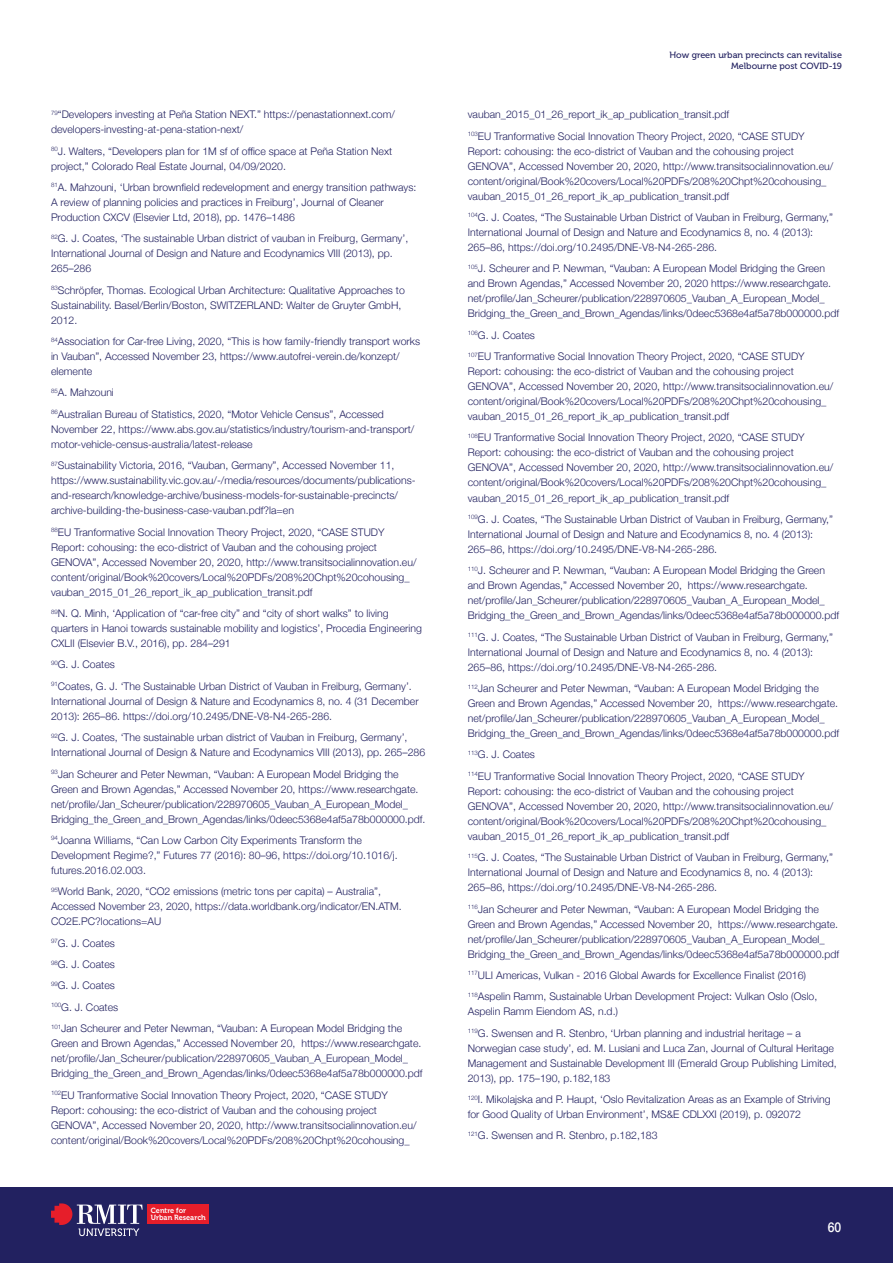
<style>
.page{position:relative;width:893px;height:1263px;background:#fff}
.page>*{position:absolute;margin:0;border:0;box-sizing:border-box;transform-origin:0 0}
.t1{font:500 13.5px "Helvetica Neue";color:#fff;scale:.9 1}
.t2{font:300 10.5px/15px "Helvetica Neue";color:#222160}
.t3{font:9px/10.8px "Museo 500";color:#222160;text-align:right}
.t4{font:7.5px/7.2px "Museo 700";color:#fff}
</style>
<div class="page">
<div style="left:0;top:1187px;width:893px;height:76px;background:#222160"></div>
<svg style="left:51px;top:1203px;width:92px;height:33px"></svg>
<div style="left:147px;top:1205px;width:62px;height:19px;background:#e61e2a"></div>
<p class="t2" style="left:51px;top:106px;width:346px"><sup>79</sup>“Developers investing at Peña Station NEXT.” https://penastationnext.com/ developers-investing-at-pena-station-next/</p>
<p class="t2" style="left:51px;top:143px;width:343px"><sup>80</sup>J. Walters, “Developers plan for 1M sf of office space at Peña Station Next project,” Colorado Real Estate Journal, 04/09/2020.</p>
<p class="t2" style="left:51px;top:179px;width:367px"><sup>81</sup>A. Mahzouni, ‘Urban brownfield redevelopment and energy transition pathways:<br>A review of planning policies and practices in Freiburg’, Journal of Cleaner<br>Production CXCV (Elsevier Ltd, 2018), pp. 1476–1486</p>
<p class="t2" style="left:51px;top:230px;width:359px"><sup>82</sup>G. J. Coates, ‘The sustainable Urban district of vauban in Freiburg, Germany’,<br>International Journal of Design and Nature and Ecodynamics VIII (2013), pp.<br>265–286</p>
<p class="t2" style="left:51px;top:282px;width:355px"><sup>83</sup>Schröpfer, Thomas. Ecological Urban Architecture: Qualitative Approaches to<br>Sustainability. Basel/Berlin/Boston, SWITZERLAND: Walter de Gruyter GmbH,<br>2012.</p>
<p class="t2" style="left:51px;top:333px;width:371px"><sup>84</sup>Association for Car-free Living, 2020, “This is how family-friendly transport works in Vauban”, Accessed November 23, https://www.autofrei-verein.de/konzept/ elemente</p>
<p class="t2" style="left:51px;top:381px;width:334px;line-height:21.5px"><sup>85</sup>A. Mahzouni<br><sup>86</sup>Australian Bureau of Statistics, 2020, “Motor Vehicle Census”, Accessed</p>
<p class="t2" style="left:51px;top:421px;width:365px">November 22, https://www.abs.gov.au/statistics/industry/tourism-and-transport/ motor-vehicle-census-australia/latest-release</p>
<p class="t2" style="left:51px;top:457px;width:366px"><sup>87</sup>Sustainability Victoria, 2016, “Vauban, Germany”, Accessed November 11, https://www.sustainability.vic.gov.au/-/media/resources/documents/publications&shy;and-research/knowledge-archive/business-models-for-sustainable-precincts/ archive-building-the-business-case-vauban.pdf?la=en</p>
<p class="t2" style="left:51px;top:524px;width:367px"><sup>88</sup>EU Tranformative Social Innovation Theory Project, 2020, “CASE STUDY Report: cohousing: the eco-district of Vauban and the cohousing project GENOVA”, Accessed November 20, 2020, http://www.transitsocialinnovation.eu/ content/original/Book%20covers/Local%20PDFs/208%20Chpt%20cohousing_ vauban_2015_01_26_report_ik_ap_publication_transit.pdf</p>
<p class="t2" style="left:51px;top:605px;width:372px"><sup>89</sup>N. Q. Minh, ‘Application of “car-free city” and “city of short walks” to living quarters in Hanoi towards sustainable mobility and logistics’, Procedia Engineering<br>CXLII (Elsevier B.V., 2016), pp. 284–291</p>
<p class="t2" style="left:51px;top:653px;width:362px;line-height:21.5px"><sup>90</sup>G. J. Coates<br><sup>91</sup>Coates, G. J. ‘The Sustainable Urban District of Vauban in Freiburg, Germany’.</p>
<p class="t2" style="left:51px;top:693px;width:369px">International Journal of Design &amp; Nature and Ecodynamics 8, no. 4 (31 December<br>2013): 265–86. https://doi.org/10.2495/DNE-V8-N4-265-286.</p>
<p class="t2" style="left:51px;top:729px;width:376px"><sup>92</sup>G. J. Coates, ‘The sustainable urban district of Vauban in Freiburg, Germany’,<br>International Journal of Design &amp; Nature and Ecodynamics VIII (2013), pp. 265–286</p>
<p class="t2" style="left:51px;top:765px;width:376px"><sup>93</sup>Jan Scheurer and Peter Newman, “Vauban: A European Model Bridging the Green and Brown Agendas,” Accessed November 20, https://www.researchgate. net/profile/Jan_Scheurer/publication/228970605_Vauban_A_European_Model_ Bridging_the_Green_and_Brown_Agendas/links/0deec5368e4af5a78b000000.pdf.</p>
<p class="t2" style="left:51px;top:832px;width:348px"><sup>94</sup>Joanna Williams, “Can Low Carbon City Experiments Transform the<br>Development Regime?,” Futures 77 (2016): 80–96, https://doi.org/10.1016/j. futures.2016.02.003.</p>
<p class="t2" style="left:51px;top:883px;width:352px"><sup>95</sup>World Bank, 2020, “CO2 emissions (metric tons per capita) – Australia”,<br>Accessed November 23, 2020, https://data.worldbank.org/indicator/EN.ATM.<br>CO2E.PC?locations=AU</p>
<p class="t2" style="left:51px;top:931px;width:353px;line-height:21.5px"><sup>97</sup>G. J. Coates<br><sup>98</sup>G. J. Coates<br><sup>99</sup>G. J. Coates<br><sup>100</sup>G. J. Coates<br><sup>101</sup>Jan Scheurer and Peter Newman, “Vauban: A European Model Bridging the</p>
<p class="t2" style="left:51px;top:1035px;width:373px">Green and Brown Agendas,” Accessed November 20, https://www.researchgate. net/profile/Jan_Scheurer/publication/228970605_Vauban_A_European_Model_<br>Bridging_the_Green_and_Brown_Agendas/links/0deec5368e4af5a78b000000.pdf</p>
<p class="t2" style="left:51px;top:1086px;width:367px"><sup>102</sup>EU Tranformative Social Innovation Theory Project, 2020, “CASE STUDY Report: cohousing: the eco-district of Vauban and the cohousing project GENOVA”, Accessed November 20, 2020, http://www.transitsocialinnovation.eu/ content/original/Book%20covers/Local%20PDFs/208%20Chpt%20cohousing_</p>
<p class="t4" style="left:151px;top:1207px;width:57px">Centre for<br>Urban Research</p>
<p class="t3" style="left:669px;top:49px;width:174px">How green urban precincts can revitalise<br>Melbourne post COVID-19</p>
<p class="t2" style="left:468px;top:103px;width:338px;line-height:21.3px">vauban_2015_01_26_report_ik_ap_publication_transit.pdf<br><sup>103</sup>EU Tranformative Social Innovation Theory Project, 2020, “CASE STUDY</p>
<p class="t2" style="left:468px;top:143px;width:367px">Report: cohousing: the eco-district of Vauban and the cohousing project GENOVA”, Accessed November 20, 2020, http://www.transitsocialinnovation.eu/ content/original/Book%20covers/Local%20PDFs/208%20Chpt%20cohousing_ vauban_2015_01_26_report_ik_ap_publication_transit.pdf</p>
<p class="t2" style="left:468px;top:209px;width:367px"><sup>104</sup>G. J. Coates, “The Sustainable Urban District of Vauban in Freiburg, Germany,”<br>International Journal of Design and Nature and Ecodynamics 8, no. 4 (2013):<br>265–86, https://doi.org/10.2495/DNE-V8-N4-265-286.</p>
<p class="t2" style="left:468px;top:260px;width:373px"><sup>105</sup>J. Scheurer and P. Newman, “Vauban: A European Model Bridging the Green and Brown Agendas,” Accessed November 20, 2020 https://www.researchgate. net/profile/Jan_Scheurer/publication/228970605_Vauban_A_European_Model_ Bridging_the_Green_and_Brown_Agendas/links/0deec5368e4af5a78b000000.pdf</p>
<p class="t2" style="left:468px;top:323px;width:338px;line-height:21.5px"><sup>106</sup>G. J. Coates<br><sup>107</sup>EU Tranformative Social Innovation Theory Project, 2020, “CASE STUDY</p>
<p class="t2" style="left:468px;top:363px;width:367px">Report: cohousing: the eco-district of Vauban and the cohousing project GENOVA”, Accessed November 20, 2020, http://www.transitsocialinnovation.eu/ content/original/Book%20covers/Local%20PDFs/208%20Chpt%20cohousing_ vauban_2015_01_26_report_ik_ap_publication_transit.pdf</p>
<p class="t2" style="left:468px;top:429px;width:367px"><sup>108</sup>EU Tranformative Social Innovation Theory Project, 2020, “CASE STUDY Report: cohousing: the eco-district of Vauban and the cohousing project GENOVA”, Accessed November 20, 2020, http://www.transitsocialinnovation.eu/ content/original/Book%20covers/Local%20PDFs/208%20Chpt%20cohousing_ vauban_2015_01_26_report_ik_ap_publication_transit.pdf</p>
<p class="t2" style="left:468px;top:511px;width:367px"><sup>109</sup>G. J. Coates, “The Sustainable Urban District of Vauban in Freiburg, Germany,”<br>International Journal of Design and Nature and Ecodynamics 8, no. 4 (2013):<br>265–86, https://doi.org/10.2495/DNE-V8-N4-265-286.</p>
<p class="t2" style="left:468px;top:562px;width:373px"><sup>110</sup>J. Scheurer and P. Newman, “Vauban: A European Model Bridging the Green and Brown Agendas,” Accessed November 20, https://www.researchgate. net/profile/Jan_Scheurer/publication/228970605_Vauban_A_European_Model_ Bridging_the_Green_and_Brown_Agendas/links/0deec5368e4af5a78b000000.pdf</p>
<p class="t2" style="left:468px;top:629px;width:367px"><sup>111</sup>G. J. Coates, “The Sustainable Urban District of Vauban in Freiburg, Germany,”<br>International Journal of Design and Nature and Ecodynamics 8, no. 4 (2013):<br>265–86, https://doi.org/10.2495/DNE-V8-N4-265-286.</p>
<p class="t2" style="left:468px;top:680px;width:373px"><sup>112</sup>Jan Scheurer and Peter Newman, “Vauban: A European Model Bridging the Green and Brown Agendas,” Accessed November 20, https://www.researchgate. net/profile/Jan_Scheurer/publication/228970605_Vauban_A_European_Model_ Bridging_the_Green_and_Brown_Agendas/links/0deec5368e4af5a78b000000.pdf</p>
<p class="t2" style="left:468px;top:743px;width:338px;line-height:21.5px"><sup>113</sup>G. J. Coates<br><sup>114</sup>EU Tranformative Social Innovation Theory Project, 2020, “CASE STUDY</p>
<p class="t2" style="left:468px;top:783px;width:367px">Report: cohousing: the eco-district of Vauban and the cohousing project GENOVA”, Accessed November 20, 2020, http://www.transitsocialinnovation.eu/ content/original/Book%20covers/Local%20PDFs/208%20Chpt%20cohousing_ vauban_2015_01_26_report_ik_ap_publication_transit.pdf</p>
<p class="t2" style="left:468px;top:849px;width:367px"><sup>115</sup>G. J. Coates, “The Sustainable Urban District of Vauban in Freiburg, Germany,”<br>International Journal of Design and Nature and Ecodynamics 8, no. 4 (2013):<br>265–86, https://doi.org/10.2495/DNE-V8-N4-265-286.</p>
<p class="t2" style="left:468px;top:900px;width:373px"><sup>116</sup>Jan Scheurer and Peter Newman, “Vauban: A European Model Bridging the Green and Brown Agendas,” Accessed November 20, https://www.researchgate. net/profile/Jan_Scheurer/publication/228970605_Vauban_A_European_Model_ Bridging_the_Green_and_Brown_Agendas/links/0deec5368e4af5a78b000000.pdf</p>
<p class="t2" style="left:468px;top:964px;width:351px;line-height:21.5px"><sup>117</sup>ULI Americas, Vulkan - 2016 Global Awards for Excellence Finalist (2016)<br><sup>118</sup>Aspelin Ramm, Sustainable Urban Development Project: Vulkan Oslo (Oslo,</p>
<p class="t2" style="left:468px;top:1000px;width:335px;line-height:21.3px">Aspelin Ramm Eiendom AS, n.d.)<br><sup>119</sup>G. Swensen and R. Stenbro, ‘Urban planning and industrial heritage – a</p>
<p class="t2" style="left:468px;top:1040px;width:370px">Norwegian case study’, ed. M. Lusiani and Luca Zan, Journal of Cultural Heritage<br>Management and Sustainable Development III (Emerald Group Publishing Limited,<br>2013), pp. 175–190, p.182,183</p>
<p class="t2" style="left:468px;top:1091px;width:364px"><sup>120</sup>I. Mikolajska and P. Haupt, ‘Oslo Revitalization Areas as an Example of Striving for Good Quality of Urban Environment’, MS&amp;E CDLXXI (2019), p. 092072</p>
<p class="t2" style="left:468px;top:1127px;width:191px"><sup>121</sup>G. Swensen and R. Stenbro, p.182,183</p>
<p class="t1" style="left:828px;top:1216px;width:17px">60</p>
</div>
